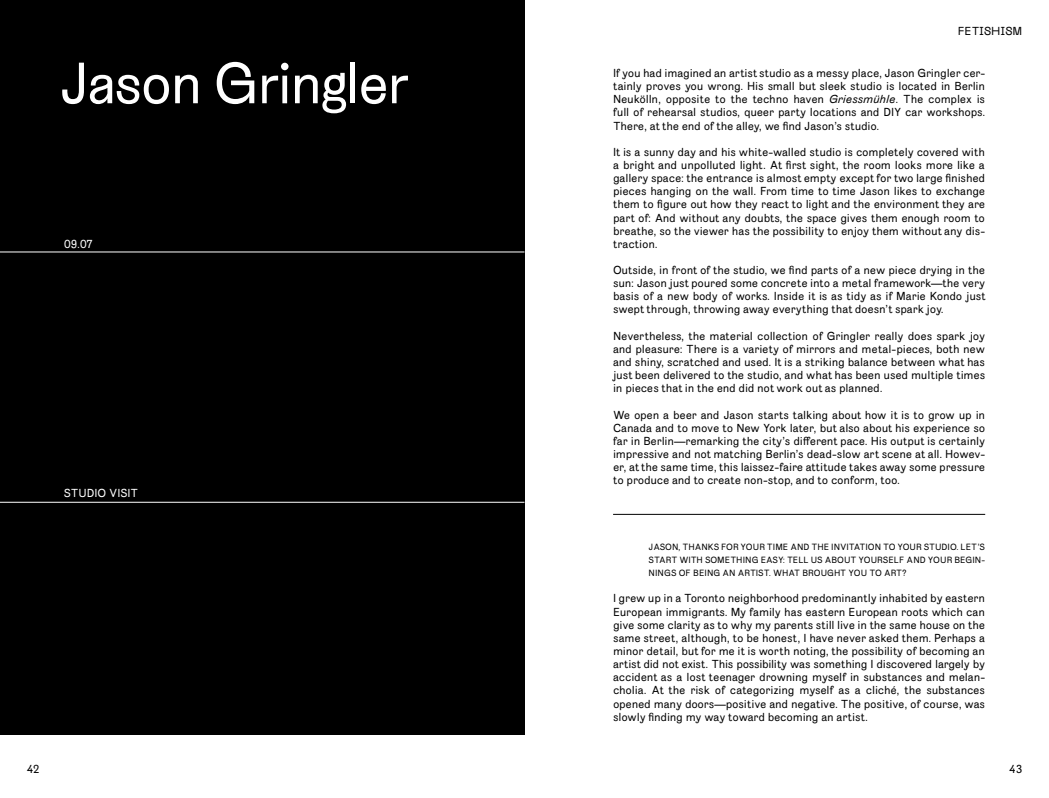
<style>
.page{position:relative;width:1049px;height:798px;background:#fff}
.page>*{position:absolute;margin:0;border:0;box-sizing:border-box;transform-origin:0 0}
.t1{font:56.25px "Meriva Extra";letter-spacing:-.05em;color:#fff}
.t2{font:11.25px/13.1px "Meriva";letter-spacing:-.02em;color:#000;text-align:justify}
.t3{font:11.25px "Meriva";letter-spacing:-.01em;color:#fff}
.t4{font:11.25px "Meriva Extra";letter-spacing:-.01em;color:#000}
.t5{font:8.75px/13.1px "Meriva";color:#000;text-align:justify}
.s1{font-style:italic}
</style>
<div class="page">
<hr style="left:613px;top:514px;width:372px;height:1px;background:#000">
<div style="left:0;top:0;width:524px;height:733px;background:#000"></div>
<hr style="left:0;top:251px;width:524px;height:1px;background:#fff">
<hr style="left:0;top:501px;width:524px;height:1px;background:#fff">
<h1 class="t1" style="left:59px;top:50px;width:352px">Jason Gringler</h1>
<p class="t3" style="left:64px;top:237px;width:31px">09.07</p>
<p class="t3" style="left:64px;top:486px;width:76px">STUDIO VISIT</p>
<p class="t4" style="left:958px;top:24px;width:66px">FETISHISM</p>
<p class="t2" style="left:613px;top:67px;width:374px">If you had imagined an artist studio as a messy place, Jason Gringler cer&shy;tainly proves you wrong. His small but sleek studio is located in Berlin Neukölln, opposite to the techno haven <span class="s1">Griessmühle</span>. The complex is full of rehearsal studios, queer party locations and DIY car workshops.<br>There, at the end of the alley, we find Jason’s studio.</p>
<p class="t2" style="left:613px;top:146px;width:374px">It is a sunny day and his white-walled studio is completely covered with a bright and unpolluted light. At first sight, the room looks more like a gallery space: the entrance is almost empty except for two large finished pieces hanging on the wall. From time to time Jason likes to exchange them to figure out how they react to light and the environment they are part of: And without any doubts, the space gives them enough room to breathe, so the viewer has the possibility to enjoy them without any dis&shy;traction.</p>
<p class="t2" style="left:613px;top:264px;width:374px">Outside, in front of the studio, we find parts of a new piece drying in the sun: Jason just poured some concrete into a metal framework—the very basis of a new body of works. Inside it is as tidy as if Marie Kondo just swept through, throwing away everything that doesn’t spark joy.</p>
<p class="t2" style="left:613px;top:329px;width:374px">Nevertheless, the material collection of Gringler really does spark joy and pleasure: There is a variety of mirrors and metal-pieces, both new and shiny, scratched and used. It is a striking balance between what has just been delivered to the studio, and what has been used multiple times in pieces that in the end did not work out as planned.</p>
<p class="t2" style="left:613px;top:408px;width:374px">We open a beer and Jason starts talking about how it is to grow up in Canada and to move to New York later, but also about his experience so far in Berlin—remarking the city’s different pace. His output is certainly impressive and not matching Berlin’s dead-slow art scene at all. Howev&shy;er, at the same time, this laissez-faire attitude takes away some pressure to produce and to create non-stop, and to conform, too.</p>
<p class="t5" style="left:648px;top:540px;width:338px">JASON, THANKS FOR YOUR TIME AND THE INVITATION TO YOUR STUDIO. LET’S START WITH SOMETHING EASY: TELL US ABOUT YOURSELF AND YOUR BEGIN-NINGS OF BEING AN ARTIST. WHAT BROUGHT YOU TO ART?</p>
<p class="t2" style="left:613px;top:592px;width:374px">I grew up in a Toronto neighborhood predominantly inhabited by eastern European immigrants. My family has eastern European roots which can give some clarity as to why my parents still live in the same house on the same street, although, to be honest, I have never asked them. Perhaps a minor detail, but for me it is worth noting, the possibility of becoming an artist did not exist. This possibility was something I discovered largely by accident as a lost teenager drowning myself in substances and melan&shy;cholia. At the risk of categorizing myself as a cliché, the substances opened many doors—positive and negative. The positive, of course, was slowly finding my way toward becoming an artist.</p>
<p class="t2" style="left:27px;top:762px;width:14px">42</p>
<p class="t2" style="left:1009px;top:762px;width:15px">43</p>
</div>
